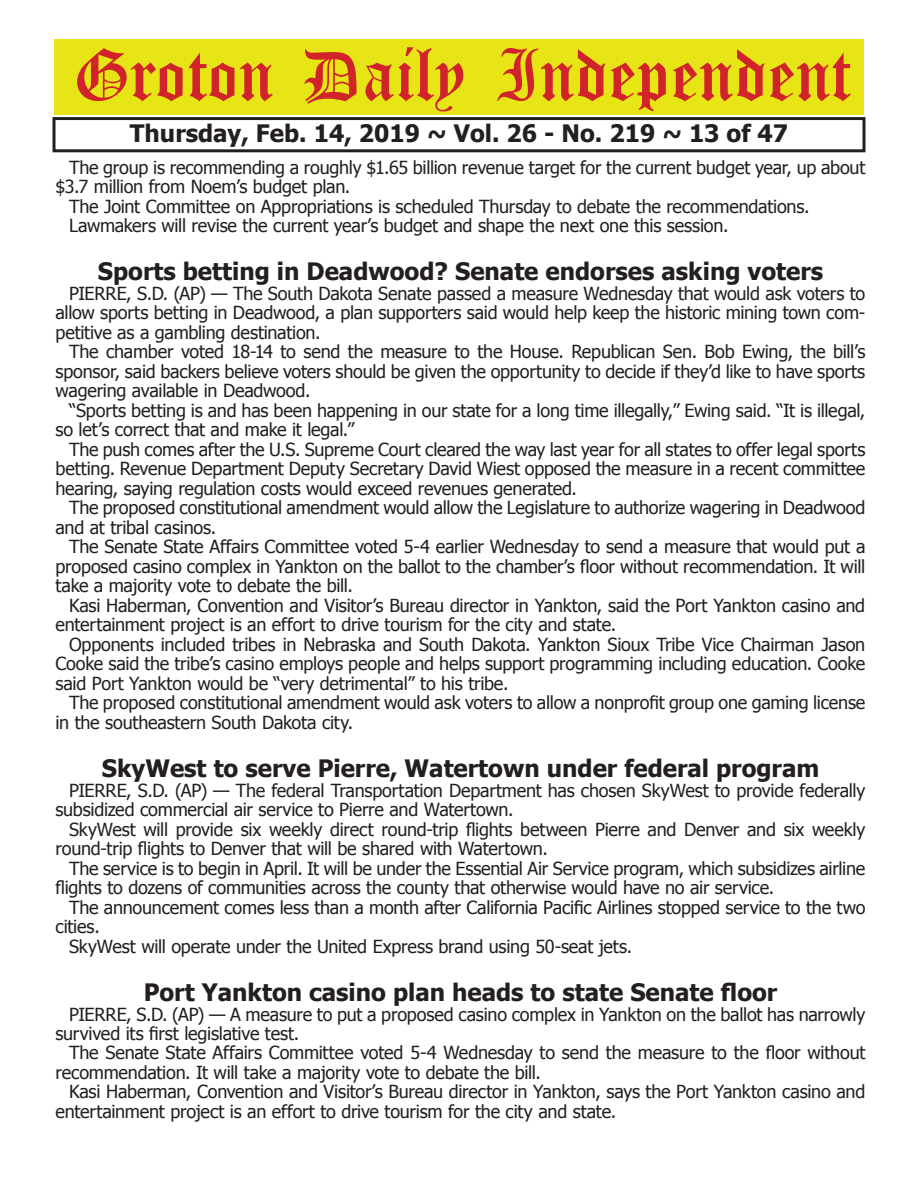
<style>
.page{position:relative;width:918px;height:1188px;background:#fff}
.page>*{position:absolute;margin:0;border:0;box-sizing:border-box;transform-origin:0 0}
.t1{font:54px "Old English Five";color:#d1232a}
.t2{font:700 24px "Tahoma";color:#231f20}
.t3{font:18px/19.5px "Tahoma";letter-spacing:-.01em;color:#231f20}
</style>
<div class="page">
<div style="left:52px;top:117px;width:814px;height:35px;border:3px solid #231f20"></div>
<div style="left:54px;top:40px;width:810px;height:75px;background:#e7e515"></div>
<h1 class="t1" style="left:73px;top:50px;width:779px">Groton Daily Independent</h1>
<h2 class="t2" style="left:130px;top:116px;width:660px">Thursday, Feb. 14, 2019 ~ Vol. 26 - No. 219 ~ 13 of 47</h2>
<p class="t3" style="left:69px;top:156px;width:798px">The group is recommending a roughly $1.65 billion revenue target for the current budget year, up about</p>
<p class="t3" style="left:56px;top:176px;width:296px">$3.7 million from Noem’s budget plan.</p>
<p class="t3" style="left:69px;top:195px;width:742px">The Joint Committee on Appropriations is scheduled Thursday to debate the recommendations.</p>
<p class="t3" style="left:69px;top:215px;width:661px">Lawmakers will revise the current year’s budget and shape the next one this session.</p>
<h2 class="t2" style="left:98px;top:255px;width:727px">Sports betting in Deadwood? Senate endorses asking voters</h2>
<p class="t3" style="left:56px;top:283px;width:811px;text-align:justify;text-indent:14px">PIERRE, S.D. (AP) — The South Dakota Senate passed a measure Wednesday that would ask voters to allow sports betting in Deadwood, a plan supporters said would help keep the historic mining town com&shy;petitive as a gambling destination.</p>
<p class="t3" style="left:56px;top:341px;width:811px;text-align:justify;text-indent:14px">The chamber voted 18-14 to send the measure to the House. Republican Sen. Bob Ewing, the bill’s sponsor, said backers believe voters should be given the opportunity to decide if they’d like to have sports wagering available in Deadwood.</p>
<p class="t3" style="left:56px;top:400px;width:811px;text-indent:14px">“Sports betting is and has been happening in our state for a long time illegally,” Ewing said. “It is illegal, so let’s correct that and make it legal.”</p>
<p class="t3" style="left:56px;top:439px;width:811px;text-align:justify;text-indent:14px">The push comes after the U.S. Supreme Court cleared the way last year for all states to offer legal sports betting. Revenue Department Deputy Secretary David Wiest opposed the measure in a recent committee hearing, saying regulation costs would exceed revenues generated.</p>
<p class="t3" style="left:56px;top:497px;width:811px;text-indent:14px">The proposed constitutional amendment would allow the Legislature to authorize wagering in Deadwood and at tribal casinos.</p>
<p class="t3" style="left:56px;top:536px;width:811px;text-align:justify;text-indent:14px">The Senate State Affairs Committee voted 5-4 earlier Wednesday to send a measure that would put a proposed casino complex in Yankton on the ballot to the chamber’s floor without recommendation. It will take a majority vote to debate the bill.</p>
<p class="t3" style="left:56px;top:595px;width:811px;text-indent:14px">Kasi Haberman, Convention and Visitor’s Bureau director in Yankton, said the Port Yankton casino and entertainment project is an effort to drive tourism for the city and state.</p>
<p class="t3" style="left:56px;top:634px;width:811px;text-align:justify;text-indent:14px">Opponents included tribes in Nebraska and South Dakota. Yankton Sioux Tribe Vice Chairman Jason Cooke said the tribe’s casino employs people and helps support programming including education. Cooke said Port Yankton would be “very detrimental” to his tribe.</p>
<p class="t3" style="left:56px;top:692px;width:811px;text-indent:14px">The proposed constitutional amendment would ask voters to allow a nonprofit group one gaming license in the southeastern South Dakota city.</p>
<h2 class="t2" style="left:102px;top:752px;width:719px">SkyWest to serve Pierre, Watertown under federal program</h2>
<p class="t3" style="left:56px;top:780px;width:811px;text-indent:14px">PIERRE, S.D. (AP) — The federal Transportation Department has chosen SkyWest to provide federally subsidized commercial air service to Pierre and Watertown.</p>
<p class="t3" style="left:56px;top:819px;width:811px;text-indent:14px">SkyWest will provide six weekly direct round-trip flights between Pierre and Denver and six weekly round-trip flights to Denver that will be shared with Watertown.</p>
<p class="t3" style="left:56px;top:858px;width:811px;text-indent:14px">The service is to begin in April. It will be under the Essential Air Service program, which subsidizes airline flights to dozens of communities across the county that otherwise would have no air service.</p>
<p class="t3" style="left:69px;top:897px;width:798px">The announcement comes less than a month after California Pacific Airlines stopped service to the two</p>
<p class="t3" style="left:56px;top:916px;width:46px">cities.</p>
<p class="t3" style="left:69px;top:936px;width:565px">SkyWest will operate under the United Express brand using 50-seat jets.</p>
<h2 class="t2" style="left:144px;top:975px;width:635px">Port Yankton casino plan heads to state Senate floor</h2>
<p class="t3" style="left:56px;top:1003px;width:811px;text-indent:14px">PIERRE, S.D. (AP) — A measure to put a proposed casino complex in Yankton on the ballot has narrowly survived its first legislative test.</p>
<p class="t3" style="left:56px;top:1042px;width:811px;text-indent:14px">The Senate State Affairs Committee voted 5-4 Wednesday to send the measure to the floor without recommendation. It will take a majority vote to debate the bill.</p>
<p class="t3" style="left:56px;top:1081px;width:811px;text-indent:14px">Kasi Haberman, Convention and Visitor’s Bureau director in Yankton, says the Port Yankton casino and entertainment project is an effort to drive tourism for the city and state.</p>
</div>
